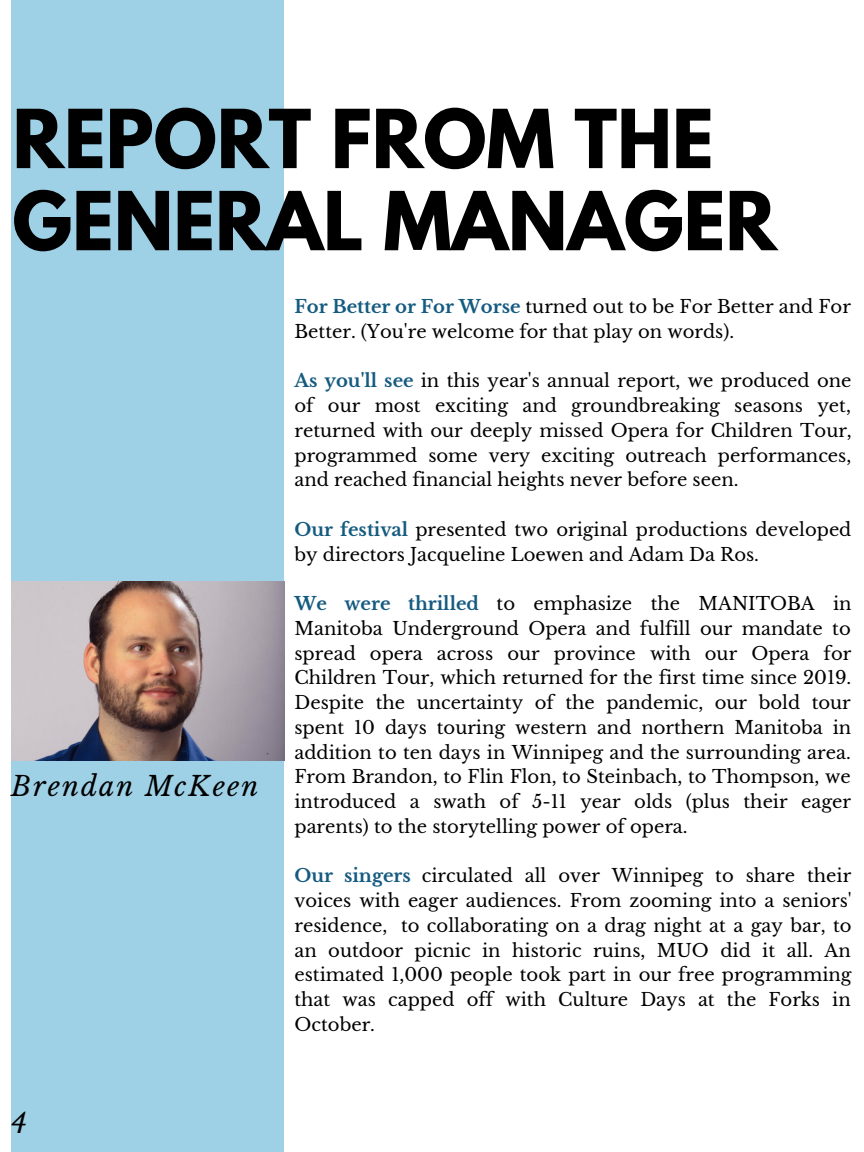
<style>
.page{position:relative;width:864px;height:1152px;background:#fff}
.page>*{position:absolute;margin:0;border:0;box-sizing:border-box;transform-origin:0 0}
.t1{font:700 72px/82.2px "League Spartan";color:#000}
.t2{font:italic 27px "Libre Baskerville";letter-spacing:.075em;color:#000}
.t3{font:18px/24.8px "Libre Baskerville";color:#000;text-align:justify}
.s1{font-weight:700;color:#155b80}
</style>
<div class="page">
<div style="left:11px;top:0;width:273px;height:1152px;background:#9ed0e6"></div>
<img style="left:11px;top:582px;width:274px;height:178px">
<p class="t1" style="left:12px;top:107px;width:766px">REPORT FROM THE<br>GENERAL MANAGER</p>
<p class="t2" style="left:11px;top:770px;width:249px">Brendan McKeen</p>
<p class="t2" style="left:11px;top:1107px;width:17px">4</p>
<p class="t3" style="left:294px;top:295px;width:558px"><span class="s1">For Better or For Worse</span> turned out to be For Better and For<br>Better. (You're welcome for that play on words).</p>
<p class="t3" style="left:294px;top:369px;width:559px"><span class="s1">As you'll see</span> in this year's annual report, we produced one of our most exciting and groundbreaking seasons yet, returned with our deeply missed Opera for Children Tour, programmed some very exciting outreach performances, and reached financial heights never before seen.</p>
<p class="t3" style="left:294px;top:517px;width:558px"><span class="s1">Our festival</span> presented two original productions developed by directors Jacqueline Loewen and Adam Da Ros.</p>
<p class="t3" style="left:294px;top:592px;width:559px"><span class="s1">We were thrilled</span> to emphasize the MANITOBA in Manitoba Underground Opera and fulfill our mandate to spread opera across our province with our Opera for Children Tour, which returned for the first time since 2019.<br>Despite the uncertainty of the pandemic, our bold tour spent 10 days touring western and northern Manitoba in addition to ten days in Winnipeg and the surrounding area.<br>From Brandon, to Flin Flon, to Steinbach, to Thompson, we introduced a swath of 5-11 year olds (plus their eager parents) to the storytelling power of opera.</p>
<p class="t3" style="left:294px;top:864px;width:559px"><span class="s1">Our singers</span> circulated all over Winnipeg to share their voices with eager audiences. From zooming into a seniors' residence, to collaborating on a drag night at a gay bar, to an outdoor picnic in historic ruins, MUO did it all. An estimated 1,000 people took part in our free programming that was capped off with Culture Days at the Forks in October.</p>
</div>
